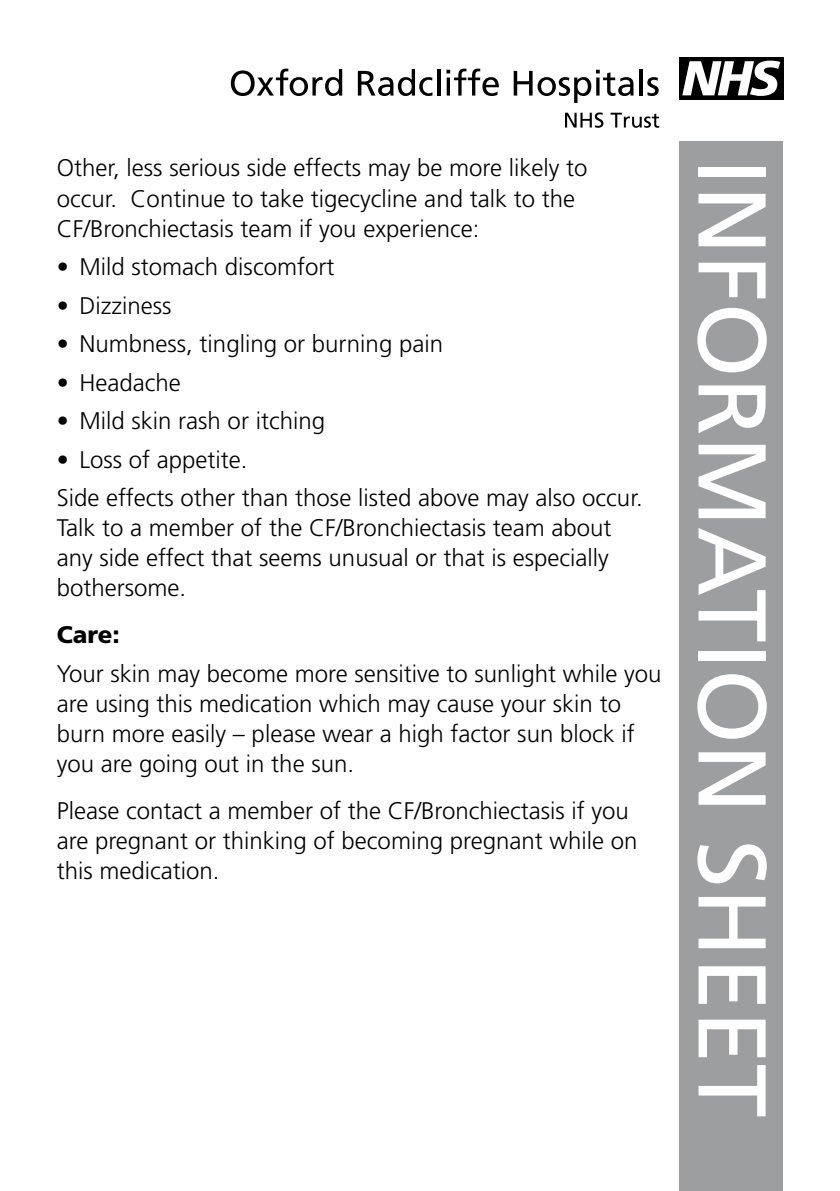
<style>
.page{position:relative;width:840px;height:1191px;background:#fff}
.page>*{position:absolute;margin:0;border:0;box-sizing:border-box;transform-origin:0 0}
.t1{font:96px "Frutiger";color:#fff}
.t2{font:300 24px/30px "Frutiger";color:#000}
.t3{font:900 24px "Frutiger";color:#000}
</style>
<div class="page">
<svg style="left:231px;top:69px;width:111px;height:27px"></svg>
<svg style="left:357px;top:69px;width:75px;height:27px"></svg>
<svg style="left:437px;top:69px;width:3px;height:27px"></svg>
<svg style="left:446px;top:69px;width:52px;height:27px"></svg>
<svg style="left:513px;top:70px;width:120px;height:33px"></svg>
<hr style="left:639px;top:69px;width:3px;height:27px;background:#000">
<svg style="left:647px;top:77px;width:11px;height:19px"></svg>
<div style="left:679px;top:57px;width:104px;height:43px;background:#000"></div>
<svg style="left:682px;top:61px;width:97px;height:35px"></svg>
<svg style="left:565px;top:112px;width:38px;height:16px"></svg>
<svg style="left:610px;top:113px;width:49px;height:15px"></svg>
<div style="left:679px;top:142px;width:103px;height:1048px;background:#9c9e9f"></div>
<p class="t2" style="left:57px;top:153px;width:532px">Other, less serious side effects may be more likely to</p>
<h1 class="t1" style="left:788px;top:159px;width:960px;rotate:90deg">INFORMATION SHEET</h1>
<p class="t2" style="left:57px;top:183px;width:519px">occur. Continue to take tigecycline and talk to the<br>CF/Bronchiectasis team if you experience:</p>
<p class="t2" style="left:57px;top:252px;width:279px">• Mild stomach discomfort</p>
<p class="t2" style="left:57px;top:290px;width:116px">• Dizziness</p>
<p class="t2" style="left:57px;top:329px;width:387px">• Numbness, tingling or burning pain</p>
<p class="t2" style="left:57px;top:367px;width:126px">• Headache</p>
<p class="t2" style="left:57px;top:406px;width:270px">• Mild skin rash or itching</p>
<p class="t2" style="left:57px;top:440px;width:587px;line-height:38.4px">• Loss of appetite.<br>Side effects other than those listed above may also occur.</p>
<p class="t2" style="left:57px;top:513px;width:556px;text-align:justify">Talk to a member of the CF/Bronchiectasis team about any side effect that seems unusual or that is especially bothersome.</p>
<p class="t3" style="left:57px;top:620px;width:64px">Care:</p>
<p class="t2" style="left:57px;top:658px;width:606px">Your skin may become more sensitive to sunlight while you are using this medication which may cause your skin to burn more easily – please wear a high factor sun block if you are going out in the sun.</p>
<p class="t2" style="left:57px;top:795px;width:582px">Please contact a member of the CF/Bronchiectasis if you are pregnant or thinking of becoming pregnant while on this medication.</p>
</div>
